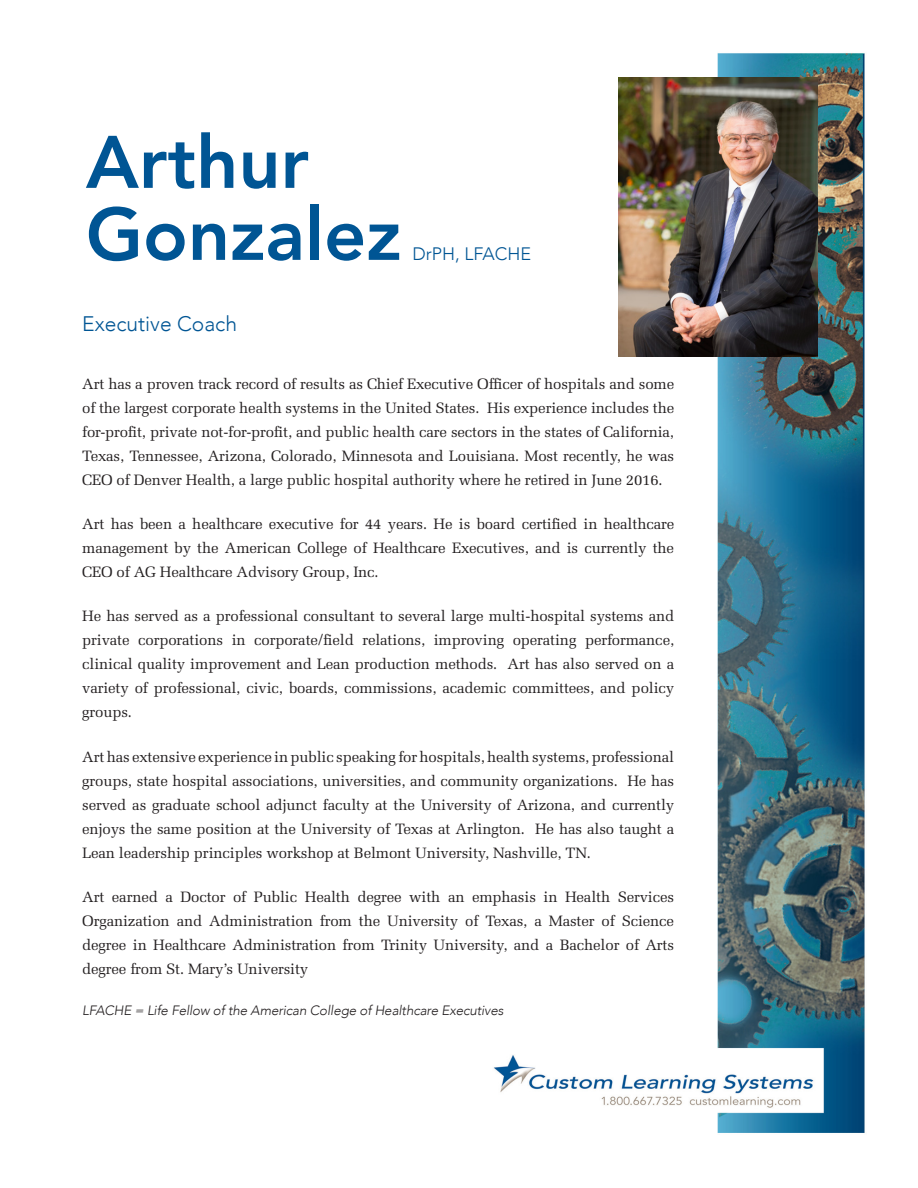
<style>
.page{position:relative;width:918px;height:1188px;background:#fff}
.page>*{position:absolute;margin:0;border:0;box-sizing:border-box;transform-origin:0 0}
.t1{font:800 73.5px/72px "Avenir";color:#005594}
.t2{font:300 21px "Avenir";color:#005594}
.t3{font:300 18px "Avenir";color:#005594}
.t4{font:15px/24px "Melior";letter-spacing:-.01em;color:#231f20;text-align:justify}
.t5{font:italic 300 13.5px "Avenir";letter-spacing:-.01em;color:#231f20}
</style>
<div class="page">
<img style="left:493px;top:53px;width:372px;height:1080px">
<img style="left:619px;top:78px;width:198px;height:278px">
<p class="t1" style="left:86px;top:126px;width:317px">Arthur<br>Gonzalez</p>
<p class="t3" style="left:412px;top:243px;width:120px">DrPH, LFACHE</p>
<p class="t2" style="left:82px;top:312px;width:156px">Executive Coach</p>
<p class="t4" style="left:82px;top:372px;width:594px">Art has a proven track record of results as Chief Executive Officer of hospitals and some of the largest corporate health systems in the United States. His experience includes the for-profit, private not-for-profit, and public health care sectors in the states of California, Texas, Tennessee, Arizona, Colorado, Minnesota and Louisiana. Most recently, he was CEO of Denver Health, a large public hospital authority where he retired in June 2016.</p>
<p class="t4" style="left:82px;top:512px;width:594px">Art has been a healthcare executive for 44 years. He is board certified in healthcare management by the American College of Healthcare Executives, and is currently the CEO of AG Healthcare Advisory Group, Inc.</p>
<p class="t4" style="left:82px;top:604px;width:594px">He has served as a professional consultant to several large multi-hospital systems and private corporations in corporate/field relations, improving operating performance, clinical quality improvement and Lean production methods. Art has also served on a variety of professional, civic, boards, commissions, academic committees, and policy groups.</p>
<p class="t4" style="left:82px;top:744px;width:594px">Art has extensive experience in public speaking for hospitals, health systems, professional groups, state hospital associations, universities, and community organizations. He has served as graduate school adjunct faculty at the University of Arizona, and currently enjoys the same position at the University of Texas at Arlington. He has also taught a Lean leadership principles workshop at Belmont University, Nashville, TN.</p>
<p class="t4" style="left:82px;top:885px;width:593px">Art earned a Doctor of Public Health degree with an emphasis in Health Services Organization and Administration from the University of Texas, a Master of Science degree in Healthcare Administration from Trinity University, and a Bachelor of Arts degree from St. Mary’s University</p>
<p class="t5" style="left:82px;top:1003px;width:423px">LFACHE = Life Fellow of the American College of Healthcare Executives</p>
</div>
